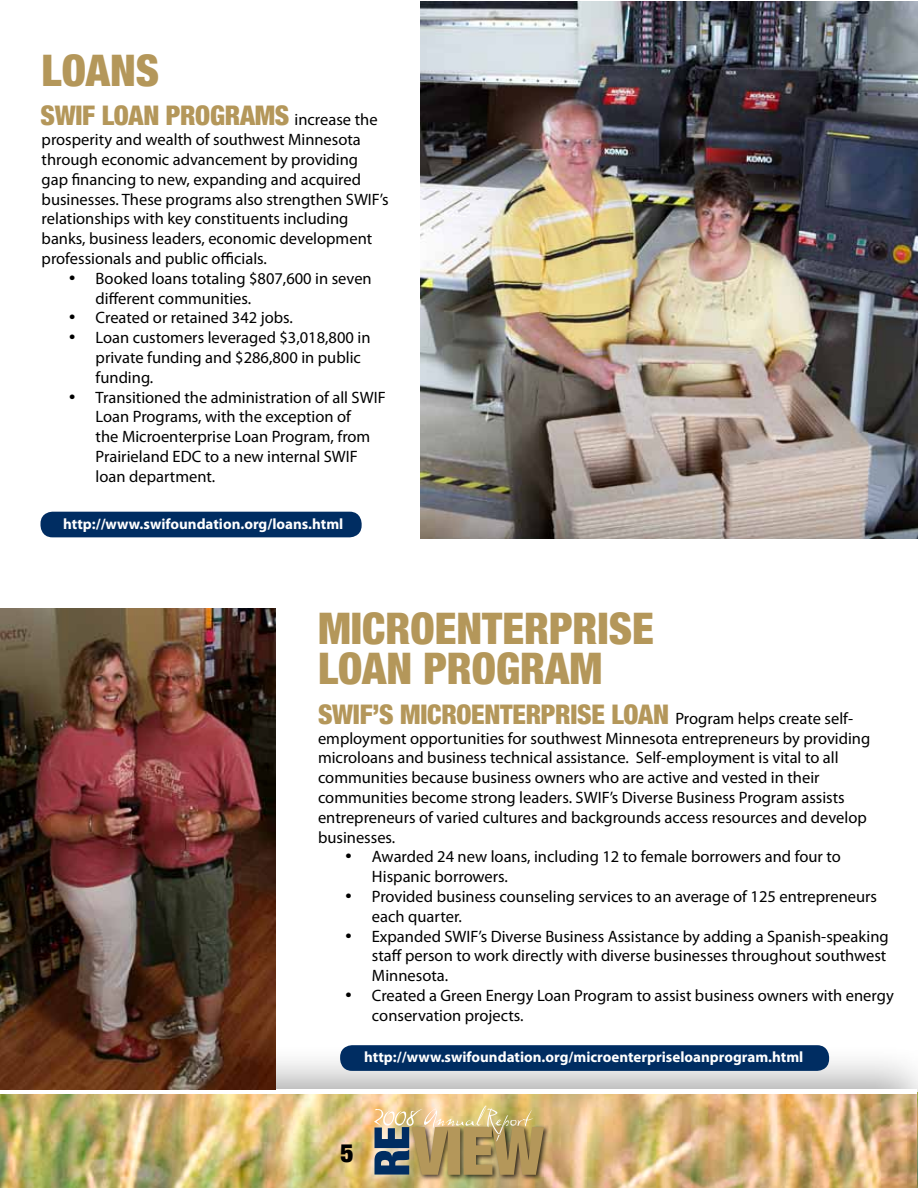
<style>
.page{position:relative;width:918px;height:1188px;background:#fff}
.page>*{position:absolute;margin:0;border:0;box-sizing:border-box;transform-origin:0 0}
.t1{font:900 condensed 43.5px/40.2px "Helvetica Neue";color:#b4975a}
.t2{font:900 condensed 27px "Helvetica Neue";letter-spacing:-.01em;color:#b4975a}
.t3{font:900 condensed 25.5px "Helvetica Neue";color:#000}
.t4{font:16.5px/19.8px "Myriad Pro";color:#000}
.t5{font:700 15px "Myriad Pro";color:#fff}
</style>
<div class="page">
<div style="left:0;top:1042px;width:918px;height:146px;background:#000;opacity:.37"></div>
<img style="left:0;top:1092px;width:918px;height:96px">
<div style="left:0;top:1089px;width:916px;height:5px;background:#fff"></div>
<div style="left:365px;top:1117px;width:54px;height:67px;background:#fff;opacity:.75"></div>
<div style="left:409px;top:1124px;width:141px;height:58px;background:#000;opacity:.75"></div>
<img style="left:374px;top:1105px;width:170px;height:70px">
<img style="left:420px;top:1px;width:498px;height:538px">
<img style="left:1px;top:609px;width:275px;height:480px">
<div style="left:40px;top:512px;width:322px;height:25px;background:#002d62;border-radius:12px"></div>
<div style="left:340px;top:1045px;width:489px;height:26px;background:#002d62;border-radius:12px"></div>
<h1 class="t1" style="left:42px;top:49px;width:119px">LOANS</h1>
<p class="t4" style="left:42px;top:110px;width:349px;text-indent:253px">increase the prosperity and wealth of southwest Minnesota through economic advancement by providing gap financing to new, expanding and acquired businesses. These programs also strengthen SWIF’s relationships with key constituents including banks, business leaders, economic development professionals and public officials.</p>
<p class="t4" style="left:96px;top:268px;width:278px;text-indent:-27px">• Booked loans totaling $807,600 in seven different communities.</p>
<p class="t4" style="left:69px;top:308px;width:226px">• Created or retained 342 jobs.</p>
<p class="t4" style="left:96px;top:327px;width:276px;text-indent:-27px">• Loan customers leveraged $3,018,800 in private funding and $286,800 in public funding.</p>
<p class="t4" style="left:96px;top:387px;width:292px;text-indent:-27px">• Transitioned the administration of all SWIF Loan Programs, with the exception of<br>the Microenterprise Loan Program, from Prairieland EDC to a new internal SWIF loan department.</p>
<h2 class="t2" style="left:40px;top:99px;width:142px">SWIF LOAN PROGRAMS</h2>
<p class="t5" style="left:63px;top:514px;width:282px">http://www.swifoundation.org/loans.html</p>
<h1 class="t1" style="left:318px;top:608px;width:337px">MICROENTERPRISE<br>LOAN PROGRAM</h1>
<p class="t4" style="left:318px;top:708px;width:554px;text-indent:357px">Program helps create self&shy;employment opportunities for southwest Minnesota entrepreneurs by providing microloans and business technical assistance. Self-employment is vital to all communities because business owners who are active and vested in their communities become strong leaders. SWIF’s Diverse Business Program assists entrepreneurs of varied cultures and backgrounds access resources and develop businesses.</p>
<p class="t4" style="left:372px;top:847px;width:470px;text-indent:-27px">• Awarded 24 new loans, including 12 to female borrowers and four to<br>Hispanic borrowers.</p>
<p class="t4" style="left:372px;top:886px;width:507px;text-indent:-27px">• Provided business counseling services to an average of 125 entrepreneurs each quarter.</p>
<p class="t4" style="left:372px;top:926px;width:518px;text-indent:-27px">• Expanded SWIF’s Diverse Business Assistance by adding a Spanish-speaking staff person to work directly with diverse businesses throughout southwest<br>Minnesota.</p>
<p class="t4" style="left:372px;top:985px;width:523px;text-indent:-27px">• Created a Green Energy Loan Program to assist business owners with energy conservation projects.</p>
<h2 class="t2" style="left:318px;top:698px;width:97px">SWIF’S MICROE</h2>
<h2 class="t2" style="left:485px;top:698px;width:30px">NTERPRISE</h2>
<h2 class="t2" style="left:611px;top:698px;width:59px">LOAN</h2>
<p class="t5" style="left:364px;top:1048px;width:441px">http://www.swifoundation.org/microenterpriseloanprogram.html</p>
<h3 class="t3" style="left:340px;top:1137px;width:15px">5</h3>
</div>
